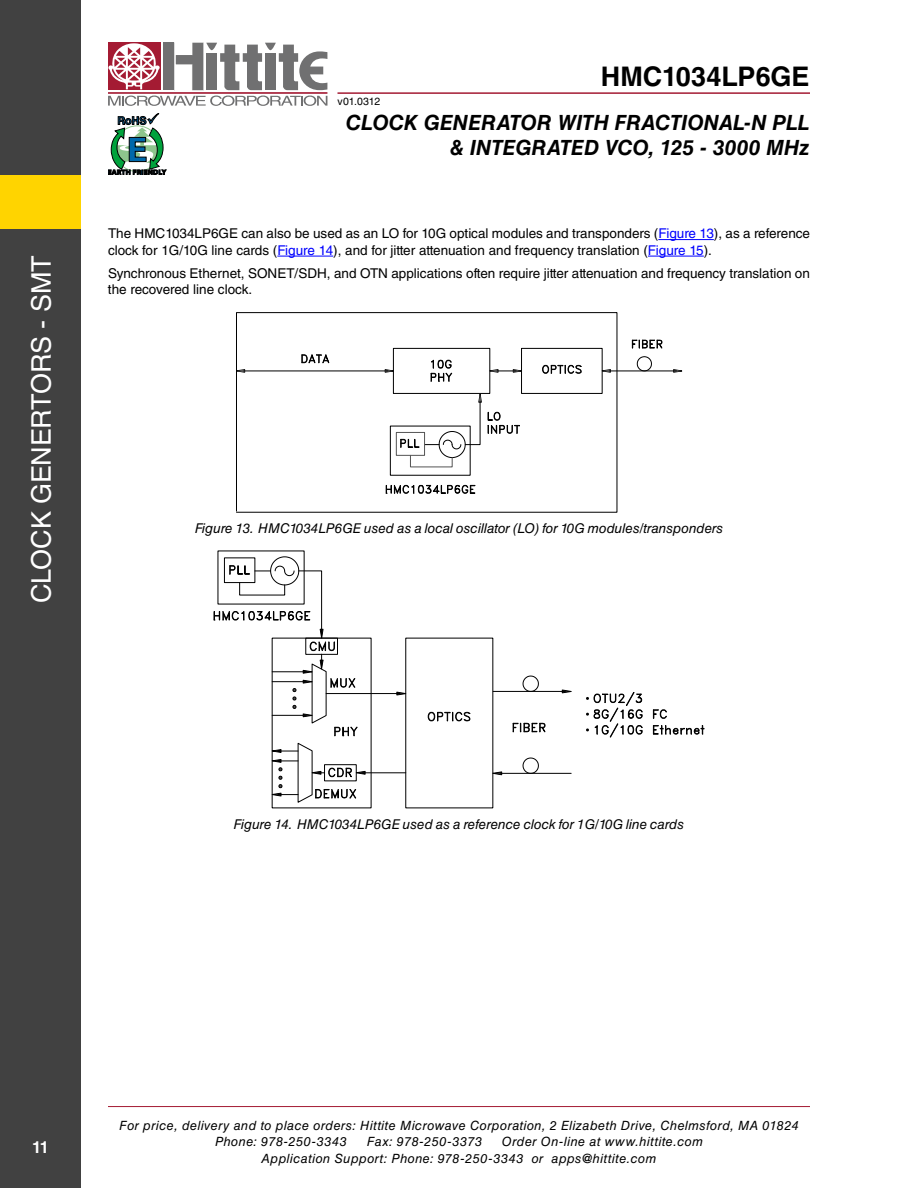
<style>
.page{position:relative;width:918px;height:1188px;background:#fff}
.page>*{position:absolute;margin:0;border:0;box-sizing:border-box;transform-origin:0 0}
.t1{font:27px "Helvetica LT Std";letter-spacing:-.01em;color:#fff}
.t2{font:700 27px "Helvetica LT Std";color:#000}
.t3{font:italic 700 21px/25.2px "Helvetica LT Std";letter-spacing:-.005em;color:#000;text-align:right}
.t4{font:700 16.5px "Helvetica LT Std";color:#fff}
.t5{font:13.5px/16.5px "Helvetica LT Std";color:#000}
.t6{font:italic 13.5px "Helvetica LT Std";color:#000}
.t7{font:italic 12.75px/16.5px "Helvetica LT Std";letter-spacing:.035em;color:#000}
.t8{font:10.5px "Helvetica LT Std";letter-spacing:-.015em;color:#000}
.s1{color:#00f}
</style>
<div class="page">
<hr style="left:108px;top:1106px;width:702px;height:1px;background:#a41b33">
<hr style="left:338px;top:92px;width:472px;height:2px;background:#a41b33">
<div style="left:163px;top:43px;width:11px;height:47px;background:#707071"></div>
<div style="left:108px;top:43px;width:52px;height:47px;background:#a41b33"></div>
<hr style="left:108px;top:92px;width:219px;height:2px;background:#a41b33">
<svg style="left:176px;top:43px;width:151px;height:47px"></svg>
<svg style="left:108px;top:96px;width:219px;height:10px"></svg>
<svg style="left:108px;top:43px;width:52px;height:46px"></svg>
<svg style="left:108px;top:113px;width:58px;height:62px"></svg>
<div style="left:0;top:0;width:81px;height:1188px;background:#414141"></div>
<div style="left:0;top:175px;width:81px;height:54px;background:#ffd400"></div>
<hr style="left:658px;top:239px;width:56px;height:1px;background:#00f">
<hr style="left:277px;top:256px;width:56px;height:1px;background:#00f">
<hr style="left:648px;top:256px;width:56px;height:1px;background:#00f">
<svg style="left:674px;top:370px;width:8px;height:2px"></svg>
<hr style="left:610px;top:371px;width:67px;height:1px;background:#000">
<svg style="left:637px;top:356px;width:15px;height:15px"></svg>
<svg style="left:236px;top:312px;width:382px;height:201px"></svg>
<svg style="left:632px;top:340px;width:31px;height:9px"></svg>
<svg style="left:431px;top:359px;width:21px;height:23px"></svg>
<svg style="left:542px;top:365px;width:40px;height:9px"></svg>
<svg style="left:488px;top:412px;width:32px;height:22px"></svg>
<svg style="left:301px;top:354px;width:29px;height:9px"></svg>
<svg style="left:386px;top:484px;width:89px;height:10px"></svg>
<svg style="left:400px;top:394px;width:81px;height:73px"></svg>
<svg style="left:562px;top:690px;width:10px;height:3px"></svg>
<hr style="left:493px;top:691px;width:72px;height:1px;background:#000">
<svg style="left:397px;top:692px;width:8px;height:3px"></svg>
<hr style="left:326px;top:693px;width:74px;height:1px;background:#000">
<svg style="left:522px;top:675px;width:17px;height:17px"></svg>
<svg style="left:493px;top:772px;width:9px;height:3px"></svg>
<hr style="left:501px;top:773px;width:70px;height:1px;background:#000">
<svg style="left:522px;top:757px;width:17px;height:17px"></svg>
<hr style="left:362px;top:773px;width:44px;height:1px;background:#000">
<svg style="left:513px;top:723px;width:33px;height:9px"></svg>
<svg style="left:428px;top:712px;width:43px;height:9px"></svg>
<svg style="left:214px;top:556px;width:144px;height:180px"></svg>
<svg style="left:272px;top:743px;width:93px;height:60px"></svg>
<svg style="left:653px;top:709px;width:14px;height:10px"></svg>
<svg style="left:586px;top:692px;width:57px;height:46px"></svg>
<svg style="left:653px;top:725px;width:52px;height:10px"></svg>
<h1 class="t1" style="left:26px;top:603px;width:348px;rotate:-90deg">Clock Genertors - SMT</h1>
<h1 class="t2" style="left:601px;top:60px;width:210px">HMC1034LP6GE</h1>
<p class="t8" style="left:338px;top:95px;width:44px">v01.0312</p>
<h2 class="t3" style="left:346px;top:109px;width:465px">CLOCK GENERATOR WITH FRACTIONAL-N PLL &amp; INTEGRATED VCO, 125 - 3000 MHz</h2>
<p class="t5" style="left:108px;top:225px;width:704px">The HMC1034LP6GE can also be used as an LO for 10G optical modules and transponders (<span class="s1">Figure 13</span>), as a reference clock for 1G/10G line cards (<span class="s1">Figure 14</span>), and for jitter attenuation and frequency translation (<span class="s1">Figure 15</span>).</p>
<p class="t5" style="left:108px;top:265px;width:151px">Synchronous Ethernet, SONET</p>
<p class="t5" style="left:295px;top:265px;width:76px">/SDH, and OTN</p>
<p class="t5" style="left:391px;top:265px;width:420px">applications often require jitter attenuation and frequency translation on</p>
<p class="t5" style="left:108px;top:281px;width:146px">the recovered line clock.</p>
<p class="t6" style="left:195px;top:521px;width:530px">Figure 13. HMC1034LP6GE used as a local oscillator (LO) for 10G modules/transponders</p>
<p class="t6" style="left:234px;top:816px;width:452px">Figure 14. HMC1034LP6GE used as a reference clock for 1G/10G line cards</p>
<p class="t4" style="left:32px;top:1138px;width:18px">11</p>
<p class="t7" style="left:215px;top:1117px;width:585px;text-indent:-96px">For price, delivery and to place orders: Hittite Microwave Corporation, 2 Elizabeth Drive, Chelmsford, MA 01824<br>Phone: 978-250-3343</p>
<p class="t7" style="left:262px;top:1133px;width:443px;text-indent:240px">Order On-line at www.hittite.com<br>Application Support: Phone: 978-250-3343 or apps@hittite.com</p>
<p class="t7" style="left:367px;top:1133px;width:117px">Fax: 978-250-3373</p>
</div>
